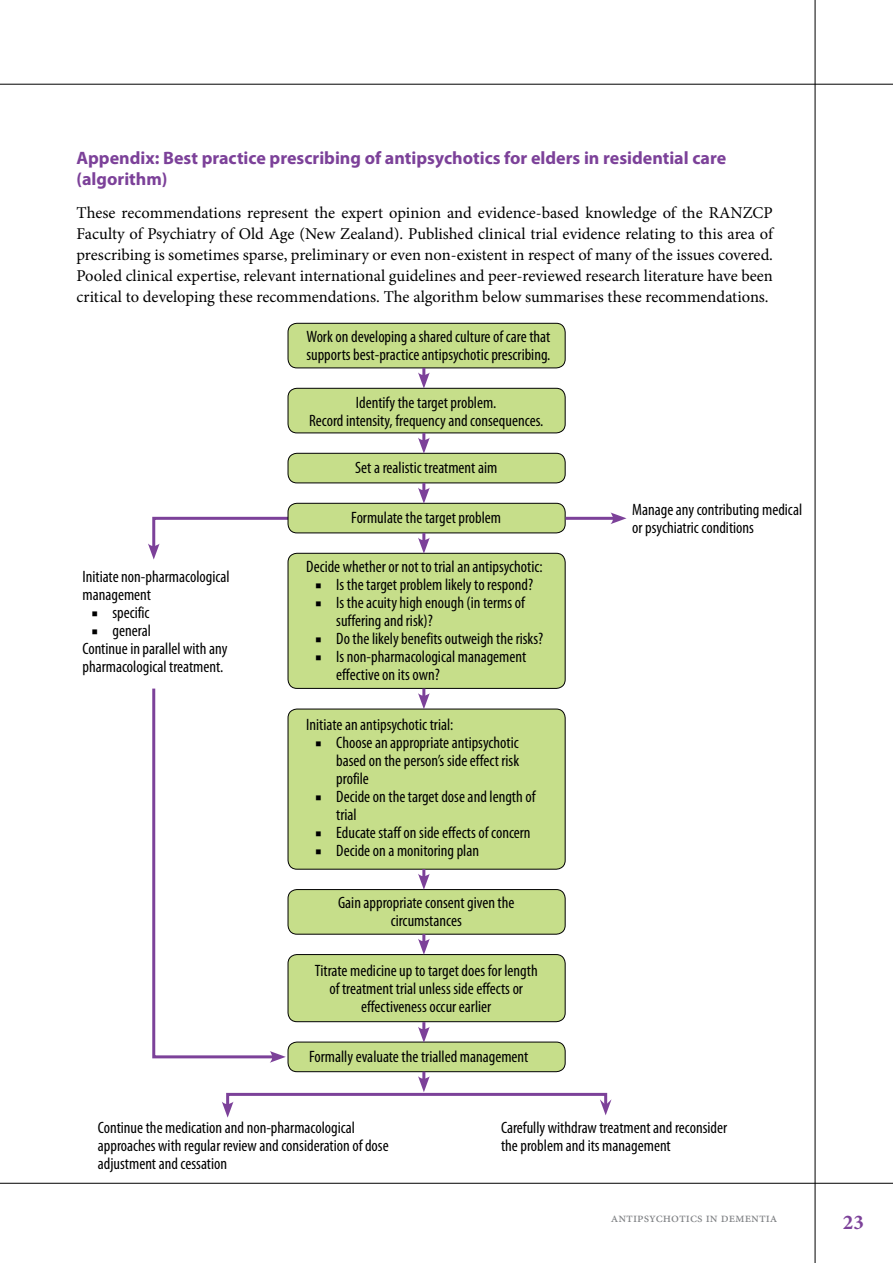
<style>
.page{position:relative;width:893px;height:1263px;background:#fff}
.page>*{position:absolute;margin:0;border:0;box-sizing:border-box;transform-origin:0 0}
.t1{font:700 21px "Minion Pro";color:#7c4199}
.t2{font:700 18px/21px "Myriad Pro";color:#7c4199}
.t3{font:condensed 16.5px/18px "Myriad Pro";color:#000}
.t4{font:16.5px/21px "Minion Pro";color:#000;text-align:justify}
.t5{font:13.5px "Minion Pro";color:#808285}
.s1{font-family:"Minion Pro";font-stretch:normal}
</style>
<div class="page">
<hr style="left:0;top:1183px;width:893px;height:1px;background:#000">
<hr style="left:0;top:84px;width:893px;height:1px;background:#000">
<hr style="left:815px;top:0;width:1px;height:1263px;background:#000">
<svg style="left:148px;top:515px;width:145px;height:45px"></svg>
<div style="left:288px;top:323px;width:277px;height:45px;background:#c6de8a;border-radius:9px"></div>
<div style="left:288px;top:323px;width:277px;height:45px;border:1px solid #000;border-radius:9px"></div>
<div style="left:288px;top:388px;width:277px;height:45px;background:#c6de8a;border-radius:9px"></div>
<div style="left:288px;top:388px;width:277px;height:45px;border:1px solid #000;border-radius:9px"></div>
<div style="left:288px;top:453px;width:277px;height:30px;background:#c6de8a;border-radius:9px"></div>
<div style="left:288px;top:453px;width:277px;height:30px;border:1px solid #000;border-radius:9px"></div>
<div style="left:288px;top:503px;width:277px;height:30px;background:#c6de8a;border-radius:9px"></div>
<div style="left:288px;top:503px;width:277px;height:30px;border:1px solid #000;border-radius:9px"></div>
<div style="left:288px;top:553px;width:277px;height:135px;background:#c6de8a;border-radius:9px"></div>
<div style="left:288px;top:553px;width:277px;height:136px;border:1px solid #000;border-radius:9px"></div>
<div style="left:288px;top:709px;width:277px;height:160px;background:#c6de8a;border-radius:9px"></div>
<div style="left:288px;top:709px;width:277px;height:160px;border:1px solid #000;border-radius:9px"></div>
<div style="left:288px;top:889px;width:277px;height:45px;background:#c6de8a;border-radius:9px"></div>
<div style="left:288px;top:889px;width:277px;height:45px;border:1px solid #000;border-radius:9px"></div>
<div style="left:288px;top:954px;width:277px;height:68px;background:#c6de8a;border-radius:9px"></div>
<div style="left:288px;top:954px;width:277px;height:68px;border:1px solid #000;border-radius:9px"></div>
<div style="left:288px;top:1042px;width:277px;height:30px;background:#c6de8a;border-radius:9px"></div>
<div style="left:288px;top:1042px;width:277px;height:30px;border:1px solid #000;border-radius:9px"></div>
<svg style="left:418px;top:368px;width:12px;height:21px"></svg>
<svg style="left:418px;top:433px;width:12px;height:21px"></svg>
<svg style="left:418px;top:483px;width:12px;height:21px"></svg>
<svg style="left:418px;top:533px;width:12px;height:21px"></svg>
<svg style="left:418px;top:689px;width:12px;height:20px"></svg>
<svg style="left:418px;top:869px;width:12px;height:21px"></svg>
<svg style="left:418px;top:934px;width:12px;height:21px"></svg>
<svg style="left:418px;top:1022px;width:12px;height:21px"></svg>
<hr style="left:566px;top:517px;width:50px;height:3px;background:#7c4199">
<svg style="left:610px;top:512px;width:16px;height:12px"></svg>
<svg style="left:152px;top:688px;width:118px;height:371px"></svg>
<svg style="left:270px;top:1051px;width:16px;height:12px"></svg>
<svg style="left:222px;top:1072px;width:389px;height:46px"></svg>
<p class="t2" style="left:76px;top:146px;width:651px">Appendix: Best practice prescribing of antipsychotics for elders in residential care (algorithm)</p>
<p class="t4" style="left:76px;top:202px;width:698px">These recommendations represent the expert opinion and evidence-based knowledge of the RANZCP Faculty of Psychiatry of Old Age (New Zealand). Published clinical trial evidence relating to this area of prescribing is sometimes sparse, preliminary or even non-existent in respect of many of the issues covered.<br>Pooled clinical expertise, relevant international guidelines and peer-reviewed research literature have been critical to developing these recommendations. The algorithm below summarises these recommendations.</p>
<p class="t3" style="left:306px;top:327px;width:246px">Work on developing a shared culture of care that supports best-practice antipsychotic prescribing.</p>
<p class="t3" style="left:309px;top:393px;width:236px;text-align:center">Identify the target problem.<br>Record intensity, frequency and consequences.</p>
<p class="t3" style="left:355px;top:459px;width:144px">Set a realistic treatment aim</p>
<p class="t3" style="left:351px;top:508px;width:151px">Formulate the target problem</p>
<p class="t3" style="left:632px;top:500px;width:171px">Manage any contributing medical or psychiatric conditions</p>
<p class="t3" style="left:82px;top:568px;width:149px">Initiate non-pharmacological management</p>
<p class="t3" style="left:91px;top:604px;width:60px"><span class="s1">■</span> specific</p>
<p class="t3" style="left:82px;top:622px;width:146px;text-indent:9px"><span class="s1">■</span> general<br>Continue in parallel with any pharmacological treatment.</p>
<p class="t3" style="left:306px;top:557px;width:238px">Decide whether or not to trial an antipsychotic:</p>
<p class="t3" style="left:315px;top:575px;width:219px"><span class="s1">■</span> Is the target problem likely to respond?</p>
<p class="t3" style="left:336px;top:593px;width:190px;text-indent:-21px"><span class="s1">■</span> Is the acuity high enough (in terms of suffering and risk)?</p>
<p class="t3" style="left:315px;top:629px;width:230px"><span class="s1">■</span> Do the likely benefits outweigh the risks?</p>
<p class="t3" style="left:336px;top:647px;width:192px;text-indent:-21px"><span class="s1">■</span> Is non-pharmacological management effective on its own?</p>
<p class="t3" style="left:306px;top:715px;width:149px">Initiate an antipsychotic trial:</p>
<p class="t3" style="left:336px;top:733px;width:184px;text-align:justify;text-indent:-21px"><span class="s1">■</span> Choose an appropriate antipsychotic based on the person’s side effect risk profile</p>
<p class="t3" style="left:336px;top:787px;width:201px;text-indent:-21px"><span class="s1">■</span> Decide on the target dose and length of trial</p>
<p class="t3" style="left:315px;top:823px;width:217px"><span class="s1">■</span> Educate staff on side effects of concern</p>
<p class="t3" style="left:315px;top:841px;width:165px"><span class="s1">■</span> Decide on a monitoring plan</p>
<p class="t3" style="left:338px;top:893px;width:178px;text-align:center">Gain appropriate consent given the circumstances</p>
<p class="t3" style="left:315px;top:961px;width:224px;text-align:center">Titrate medicine up to target does for length of treatment trial unless side effects or effectiveness occur earlier</p>
<p class="t3" style="left:309px;top:1047px;width:221px">Formally evaluate the trialled management</p>
<p class="t3" style="left:98px;top:1118px;width:292px">Continue the medication and non-pharmacological approaches with regular review and consideration of dose adjustment and cessation</p>
<p class="t3" style="left:501px;top:1118px;width:228px">Carefully withdraw treatment and reconsider the problem and its management</p>
<p class="t5" style="left:611px;top:1209px;width:168px">antipsychotics in dementia</p>
<p class="t1" style="left:843px;top:1208px;width:22px">23</p>
</div>
